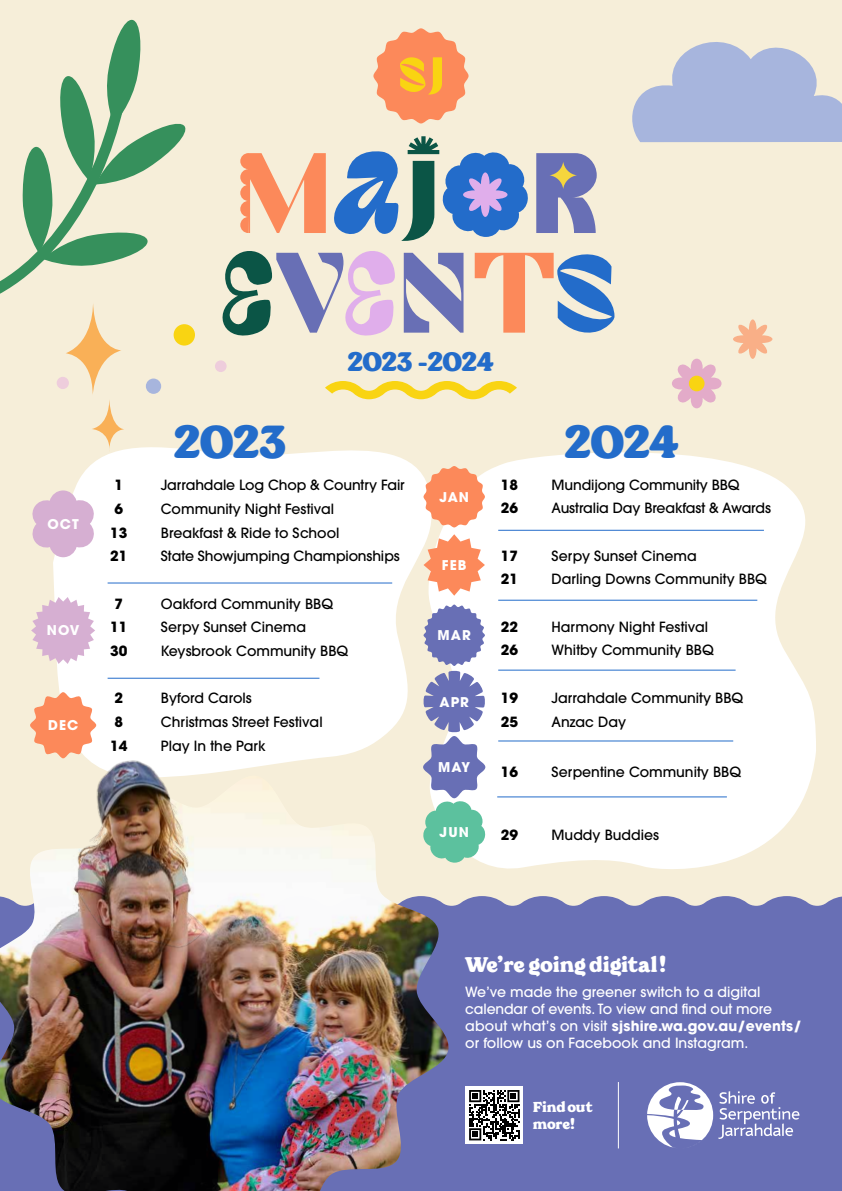
<style>
.page{position:relative;width:842px;height:1191px;background:#fff}
.page>*{position:absolute;margin:0;border:0;box-sizing:border-box;transform-origin:0 0}
.t1{font:45.5px "Chinook";letter-spacing:-.03em;color:#236cca}
.t2{font:26.4px "Chinook";letter-spacing:-.03em;color:#236cca}
.t3{font:20.7px "Chinook";color:#fff}
.t4{font:500 14px "ITC Avant Garde Pro";color:#000}
.t5{font:500 14px/16.8px "ITC Avant Garde Pro";color:#fff}
.t6{font:700 14px "ITC Avant Garde Pro";letter-spacing:-.01em;color:#000}
.t7{font:14px/16.8px "Chinook";letter-spacing:-.005em;color:#fff}
.t8{font:700 13.4px "ITC Avant Garde Pro";letter-spacing:.08em;color:#fff}
.s1{font-weight:700}
</style>
<div class="page">
<div style="left:0;top:0;width:842px;height:909px;background:#f6eed9"></div>
<div style="left:0;top:914px;width:842px;height:277px;background:#686fb5"></div>
<svg style="left:452px;top:896px;width:390px;height:18px"></svg>
<svg style="left:632px;top:42px;width:210px;height:100px"></svg>
<svg style="left:733px;top:319px;width:39px;height:40px"></svg>
<div style="left:174px;top:324px;width:21px;height:21px;background:#f9d412;border-radius:50%"></div>
<div style="left:215px;top:360px;width:12px;height:12px;background:#eecddc;border-radius:50%"></div>
<svg style="left:0;top:19px;width:189px;height:390px"></svg>
<div style="left:57px;top:377px;width:12px;height:12px;background:#eecddc;border-radius:50%"></div>
<svg style="left:373px;top:28px;width:95px;height:95px"></svg>
<svg style="left:325px;top:381px;width:192px;height:18px"></svg>
<svg style="left:222px;top:136px;width:392px;height:200px"></svg>
<svg style="left:672px;top:359px;width:49px;height:49px"></svg>
<div style="left:689px;top:376px;width:15px;height:15px;background:#f9d412;border-radius:50%"></div>
<svg style="left:53px;top:409px;width:374px;height:332px;fill:#fff"></svg>
<svg style="left:32px;top:490px;width:63px;height:67px;background:#e0c2d9"></svg>
<svg style="left:31px;top:597px;width:64px;height:67px;background:#e1c6da"></svg>
<svg style="left:30px;top:692px;width:66px;height:49px;background:#fba580"></svg>
<hr style="left:108px;top:583px;width:284px;height:1px;background:#236cca">
<hr style="left:108px;top:678px;width:211px;height:1px;background:#236cca">
<svg style="left:427px;top:452px;width:389px;height:417px;background:#fdfcfa"></svg>
<hr style="left:498px;top:530px;width:266px;height:1px;background:#236cca">
<hr style="left:498px;top:600px;width:259px;height:1px;background:#236cca">
<hr style="left:498px;top:670px;width:238px;height:1px;background:#236cca">
<svg style="left:423px;top:466px;width:62px;height:61px;background:#fba782"></svg>
<svg style="left:423px;top:534px;width:62px;height:61px;background:#fcb495"></svg>
<svg style="left:423px;top:604px;width:63px;height:258px;background:#99a8c6"></svg>
<hr style="left:498px;top:741px;width:235px;height:1px;background:#236cca">
<hr style="left:497px;top:796px;width:230px;height:1px;background:#236cca">
<img style="left:0;top:741px;width:452px;height:450px">
<svg style="left:647px;top:1082px;width:152px;height:66px"></svg>
<hr style="left:618px;top:1082px;width:1px;height:66px;background:#fff">
<div style="left:466px;top:1086px;width:57px;height:57px;background:#fff"></div>
<svg style="left:469px;top:1090px;width:50px;height:50px"></svg>
<p class="t8" style="left:47px;top:515px;width:33px">OCT</p>
<p class="t8" style="left:47px;top:621px;width:34px">NOV</p>
<p class="t8" style="left:48px;top:716px;width:32px">DEC</p>
<h1 class="t1" style="left:174px;top:411px;width:114px">2023</h1>
<h2 class="t2" style="left:348px;top:344px;width:148px">2023 -2024</h2>
<h1 class="t1" style="left:565px;top:411px;width:116px">2024</h1>
<p class="t6" style="left:114px;top:475px;width:10px">1</p>
<p class="t4" style="left:161px;top:476px;width:245px">Jarrahdale Log Chop &amp; Country Fair</p>
<p class="t6" style="left:114px;top:499px;width:10px">6</p>
<p class="t4" style="left:161px;top:500px;width:175px">Community Night Festival</p>
<p class="t6" style="left:110px;top:523px;width:19px">13</p>
<p class="t4" style="left:161px;top:523px;width:180px">Breakfast &amp; Ride to School</p>
<p class="t6" style="left:110px;top:547px;width:19px">21</p>
<p class="t4" style="left:161px;top:547px;width:240px">State Showjumping Championships</p>
<p class="t6" style="left:114px;top:594px;width:10px">7</p>
<p class="t4" style="left:161px;top:594px;width:174px">Oakford Community BBQ</p>
<p class="t6" style="left:110px;top:618px;width:19px">11</p>
<p class="t4" style="left:161px;top:618px;width:147px">Serpy Sunset Cinema</p>
<p class="t6" style="left:110px;top:641px;width:19px">30</p>
<p class="t4" style="left:161px;top:642px;width:189px">Keysbrook Community BBQ</p>
<p class="t6" style="left:114px;top:689px;width:10px">2</p>
<p class="t4" style="left:161px;top:689px;width:92px">Byford Carols</p>
<p class="t6" style="left:114px;top:712px;width:10px">8</p>
<p class="t4" style="left:161px;top:713px;width:163px">Christmas Street Festival</p>
<p class="t6" style="left:110px;top:736px;width:19px">14</p>
<p class="t4" style="left:161px;top:736px;width:106px">Play In the Park</p>
<p class="t8" style="left:439px;top:488px;width:31px">JAN</p>
<p class="t8" style="left:442px;top:556px;width:26px">FEB</p>
<p class="t8" style="left:438px;top:626px;width:35px">MAR</p>
<p class="t8" style="left:439px;top:693px;width:31px">APR</p>
<p class="t8" style="left:438px;top:758px;width:34px">MAY</p>
<p class="t8" style="left:439px;top:823px;width:31px">JUN</p>
<p class="t6" style="left:501px;top:475px;width:19px">18</p>
<p class="t4" style="left:551px;top:475px;width:189px">Mundijong Community BBQ</p>
<p class="t6" style="left:501px;top:499px;width:19px">26</p>
<p class="t4" style="left:551px;top:499px;width:221px">Australia Day Breakfast &amp; Awards</p>
<p class="t6" style="left:501px;top:546px;width:19px">17</p>
<p class="t4" style="left:551px;top:546px;width:147px">Serpy Sunset Cinema</p>
<p class="t6" style="left:501px;top:570px;width:19px">21</p>
<p class="t4" style="left:551px;top:570px;width:217px">Darling Downs Community BBQ</p>
<p class="t6" style="left:501px;top:617px;width:19px">22</p>
<p class="t4" style="left:551px;top:617px;width:158px">Harmony Night Festival</p>
<p class="t6" style="left:501px;top:641px;width:19px">26</p>
<p class="t4" style="left:551px;top:641px;width:164px">Whitby Community BBQ</p>
<p class="t6" style="left:501px;top:688px;width:19px">19</p>
<p class="t4" style="left:551px;top:689px;width:193px">Jarrahdale Community BBQ</p>
<p class="t6" style="left:501px;top:712px;width:19px">25</p>
<p class="t4" style="left:551px;top:712px;width:76px">Anzac Day</p>
<p class="t6" style="left:501px;top:762px;width:19px">16</p>
<p class="t4" style="left:551px;top:763px;width:191px">Serpentine Community BBQ</p>
<p class="t6" style="left:501px;top:825px;width:19px">29</p>
<p class="t4" style="left:551px;top:825px;width:109px">Muddy Buddies</p>
<h3 class="t3" style="left:465px;top:951px;width:202px">We’re going digital!</h3>
<p class="t5" style="left:465px;top:983px;width:338px">We’ve made the greener switch to a digital calendar of events. To view and find out more about what’s on visit <span class="s1">sjshire.wa.gov.au/events/ </span>or follow us on Facebook and Instagram.</p>
<p class="t7" style="left:533px;top:1099px;width:61px">Find out more!</p>
</div>
